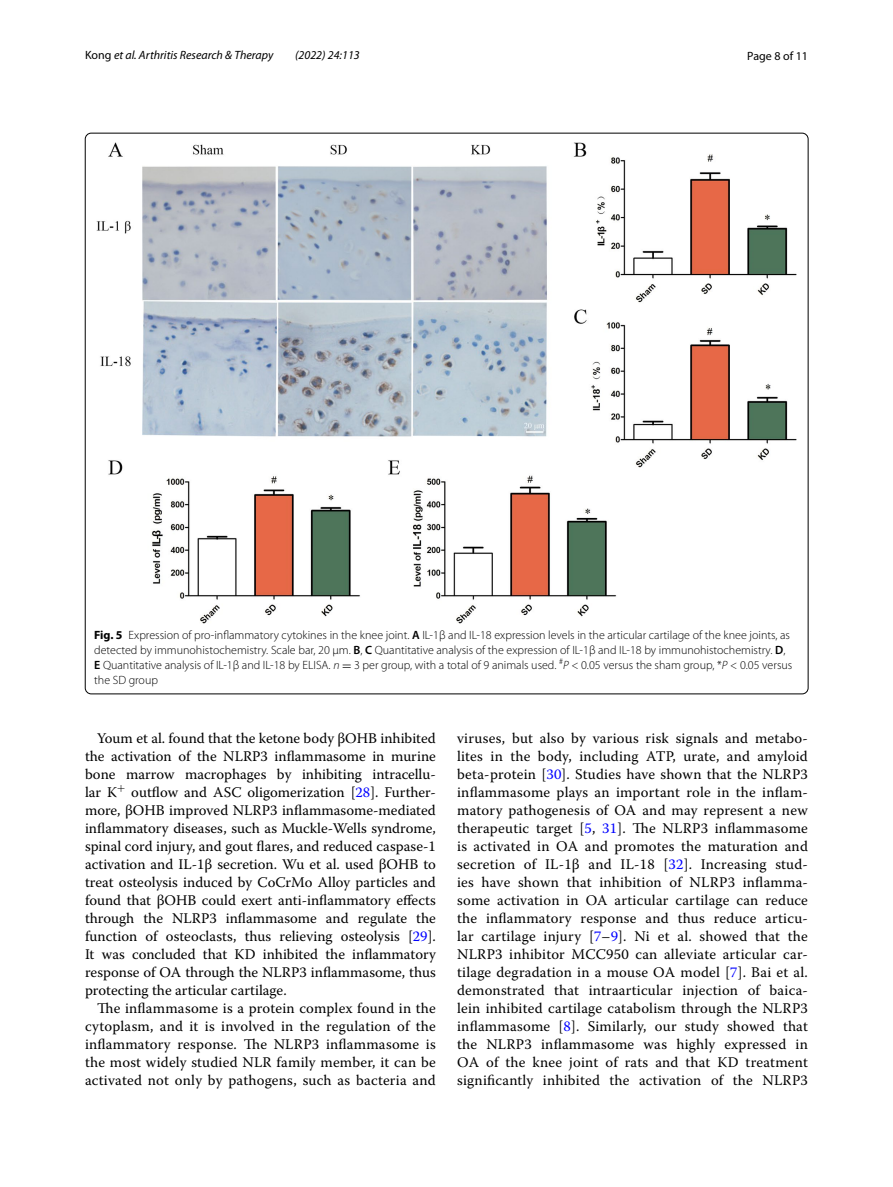
<style>
.page{position:relative;width:893px;height:1187px;background:#fff}
.page>*{position:absolute;margin:0;border:0;box-sizing:border-box;transform-origin:0 0}
.t1{font:14.7px/18px "Warnock Pro";letter-spacing:.015em;color:#000;text-align:justify}
.t2{font:300 12px/15px "Myriad Pro";color:#000}
.t3{font:italic 12px "Myriad Pro";color:#000}
.t4{font:12px "Myriad Pro";color:#000}
.s1{font-style:normal}
.s2{font-weight:700}
.s3{font-weight:600}
.s4{font-style:italic}
.s5{font-family:"MTSY";font-weight:400}
.s6{color:#00f}
</style>
<div class="page">
<img style="left:96px;top:142px;width:701px;height:481px">
<p class="t3" style="left:85px;top:48px;width:190px"><span class="s1">Kong</span> et al. Arthritis Research &amp; Therapy</p>
<p class="t3" style="left:295px;top:48px;width:66px">(2022) 24:113</p>
<p class="t4" style="left:747px;top:48px;width:62px">Page 8 of 11</p>
<p class="t2" style="left:94px;top:627px;width:700px"><span class="s2">Fig. 5</span> Expression of pro-inflammatory cytokines in the knee joint. <span class="s3">A</span> IL-1β and IL-18 expression levels in the articular cartilage of the knee joints, as detected by immunohistochemistry. Scale bar, 20 μm. <span class="s3">B</span>, <span class="s3">C</span> Quantitative analysis of the expression of IL-1β and IL-18 by immunohistochemistry. <span class="s3">D</span>, <span class="s3">E</span> Quantitative analysis of IL-1β and IL-18 by ELISA. <span class="s4">n</span> <span class="s5">=</span> 3 per group, with a total of 9 animals used. <sup>#</sup><span class="s4">P</span> &lt; 0.05 versus the sham group, *<span class="s4">P</span> &lt; 0.05 versus the SD group</p>
<p class="t1" style="left:85px;top:729px;width:352px;text-indent:12px">Youm et al. found that the ketone body βOHB inhibited the activation of the NLRP3 inflammasome in murine bone marrow macrophages by inhibiting intracellu&shy;lar K<sup>+</sup> outflow and ASC oligomerization [<span class="s6">28</span>]. Further&shy;more, βOHB improved NLRP3 inflammasome-mediated inflammatory diseases, such as Muckle-Wells syndrome, spinal cord injury, and gout flares, and reduced caspase-1 activation and IL-1β secretion. Wu et al. used βOHB to treat osteolysis induced by CoCrMo Alloy particles and found that βOHB could exert anti-inflammatory effects through the NLRP3 inflammasome and regulate the function of osteoclasts, thus relieving osteolysis [<span class="s6">29</span>].<br>It was concluded that KD inhibited the inflammatory response of OA through the NLRP3 inflammasome, thus protecting the articular cartilage.</p>
<p class="t1" style="left:85px;top:998px;width:352px;text-indent:12px">The inflammasome is a protein complex found in the cytoplasm, and it is involved in the regulation of the inflammatory response. The NLRP3 inflammasome is the most widely studied NLR family member, it can be activated not only by pathogens, such as bacteria and</p>
<p class="t1" style="left:457px;top:728px;width:352px">viruses, but also by various risk signals and metabo&shy;lites in the body, including ATP, urate, and amyloid beta-protein [<span class="s6">30</span>]. Studies have shown that the NLRP3 inflammasome plays an important role in the inflam&shy;matory pathogenesis of OA and may represent a new therapeutic target [<span class="s6">5</span>, <span class="s6">31</span>]. The NLRP3 inflammasome is activated in OA and promotes the maturation and secretion of IL-1β and IL-18 [<span class="s6">32</span>]. Increasing stud&shy;ies have shown that inhibition of NLRP3 inflamma&shy;some activation in OA articular cartilage can reduce the inflammatory response and thus reduce articu&shy;lar cartilage injury [<span class="s6">7</span>–<span class="s6">9</span>]. Ni et al. showed that the NLRP3 inhibitor MCC950 can alleviate articular car&shy;tilage degradation in a mouse OA model [<span class="s6">7</span>]. Bai et al. demonstrated that intraarticular injection of baica&shy;lein inhibited cartilage catabolism through the NLRP3 inflammasome [<span class="s6">8</span>]. Similarly, our study showed that the NLRP3 inflammasome was highly expressed in OA of the knee joint of rats and that KD treatment significantly inhibited the activation of the NLRP3</p>
</div>
